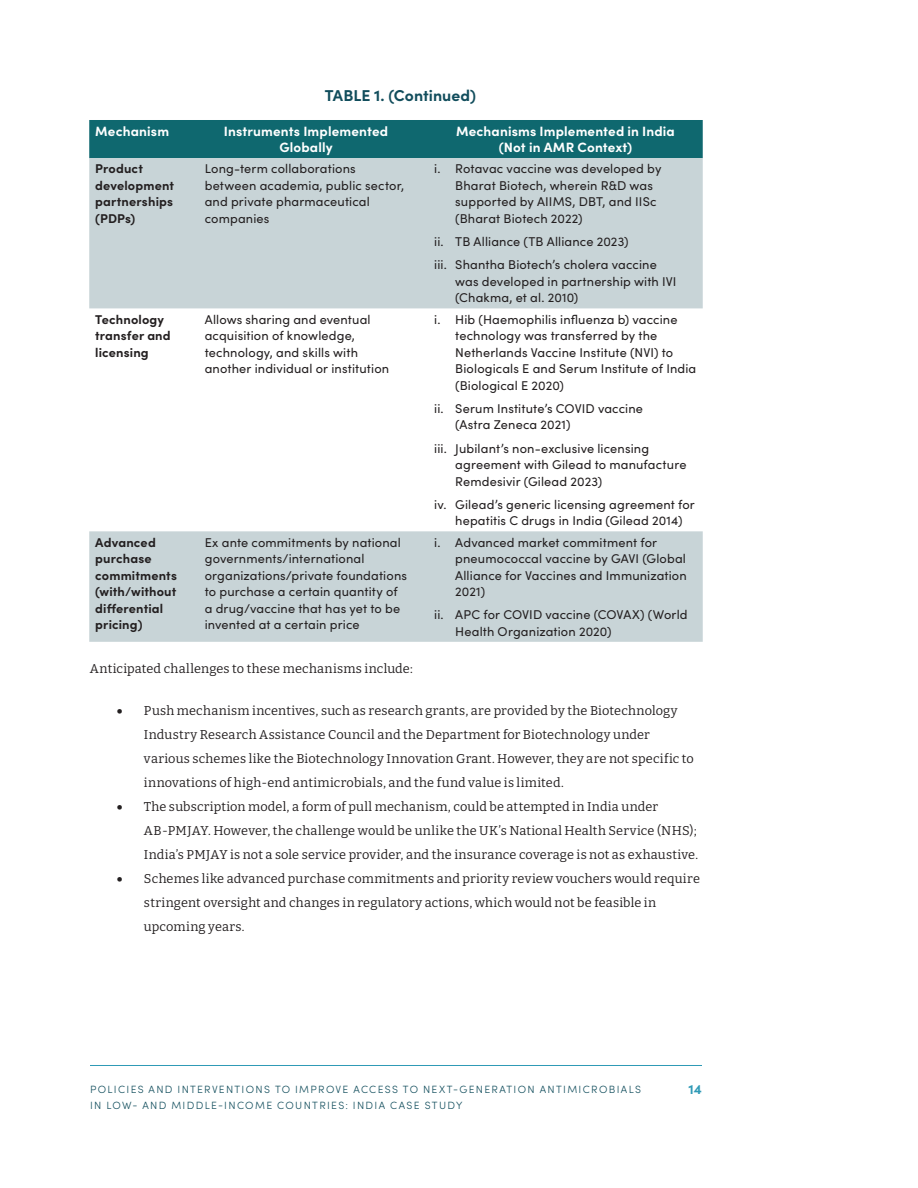
<style>
.page{position:relative;width:918px;height:1188px;background:#fff}
.page>*{position:absolute;margin:0;border:0;box-sizing:border-box;transform-origin:0 0}
._02_FIG_TABLE_title{font:700 15.75px "Sofia Pro";letter-spacing:.005em;color:#114d5c}
._02_Table_column_hea{font:700 13.5px/16.5px "Sofia Pro";letter-spacing:.01em;color:#fff;text-align:center}
.t1{font:700 13.5px "Sofia Pro";color:#2f9ab6}
._02_Table_text{font:12.75px/16.5px "Sofia Pro";letter-spacing:.01em;color:#231f20}
._01_Body_text{font:12.75px/24px "Bitter";letter-spacing:.015em;color:#231f20}
._02_Table_text-2{font:700 12.75px/16.5px "Sofia Pro";letter-spacing:.01em;color:#231f20}
.t2{font:300 10.5px/16.5px "Sofia Pro";letter-spacing:.125em;color:#114d5c}
</style>
<div class="page">
<hr style="left:90px;top:1065px;width:612px;height:1px;background:#2f9ab6">
<div style="left:89px;top:120px;width:614px;height:38px;background:#0f686f"></div>
<svg style="left:89px;top:158px;width:614px;height:484px;fill:#c8d4d7"></svg>
<p class="_02_FIG_TABLE_title" style="left:325px;top:84px;width:153px">TABLE 1. (Continued)</p>
<p class="_02_Table_column_hea" style="left:95px;top:122px;width:75px">Mechanism</p>
<p class="_02_Table_column_hea" style="left:224px;top:122px;width:166px">Instruments Implemented<br>Globally</p>
<p class="_02_Table_column_hea" style="left:456px;top:122px;width:220px">Mechanisms Implemented in India (Not in AMR Context)</p>
<p class="_02_Table_text-2" style="left:95px;top:160px;width:80px">Product development partnerships (PDPs)</p>
<p class="_02_Table_text" style="left:205px;top:160px;width:201px">Long-term collaborations between academia, public sector, and private pharmaceutical companies</p>
<p class="_02_Table_text" style="left:455px;top:160px;width:208px;text-indent:-21px">i. Rotavac vaccine was developed by<br>Bharat Biotech, wherein R&amp;D was supported by AIIMS, DBT, and IISc (Bharat Biotech 2022)</p>
<p class="_02_Table_text" style="left:434px;top:233px;width:196px">ii. TB Alliance (TB Alliance 2023)</p>
<p class="_02_Table_text" style="left:455px;top:256px;width:223px;text-indent:-21px">iii. Shantha Biotech’s cholera vaccine was developed in partnership with IVI (Chakma, et al. 2010)</p>
<p class="_02_Table_text-2" style="left:95px;top:310px;width:77px">Technology transfer and licensing</p>
<p class="_02_Table_text" style="left:205px;top:310px;width:186px">Allows sharing and eventual acquisition of knowledge, technology, and skills with another individual or institution</p>
<p class="_02_Table_text" style="left:455px;top:310px;width:243px;text-indent:-21px">i. Hib (Haemophilis influenza b) vaccine technology was transferred by the Netherlands Vaccine Institute (NVI) to Biologicals E and Serum Institute of India (Biological E 2020)</p>
<p class="_02_Table_text" style="left:455px;top:399px;width:189px;text-indent:-21px">ii. Serum Institute’s COVID vaccine (Astra Zeneca 2021)</p>
<p class="_02_Table_text" style="left:455px;top:439px;width:233px;text-indent:-21px">iii. Jubilant’s non-exclusive licensing agreement with Gilead to manufacture<br>Remdesivir (Gilead 2023)</p>
<p class="_02_Table_text" style="left:455px;top:495px;width:241px;text-indent:-21px">iv. Gilead’s generic licensing agreement for hepatitis C drugs in India (Gilead 2014)</p>
<p class="_02_Table_text-2" style="left:95px;top:533px;width:83px">Advanced purchase commitments (with/without differential pricing)</p>
<p class="_02_Table_text" style="left:205px;top:533px;width:204px">Ex ante commitments by national governments/international organizations/private foundations to purchase a certain quantity of a drug/vaccine that has yet to be invented at a certain price</p>
<p class="_02_Table_text" style="left:455px;top:533px;width:233px;text-indent:-21px">i. Advanced market commitment for pneumococcal vaccine by GAVI (Global<br>Alliance for Vaccines and Immunization<br>2021)</p>
<p class="_02_Table_text" style="left:455px;top:606px;width:234px;text-indent:-21px">ii. APC for COVID vaccine (COVAX) (World<br>Health Organization 2020)</p>
<p class="_01_Body_text" style="left:90px;top:656px;width:324px">Anticipated challenges to these mechanisms include:</p>
<p class="_01_Body_text" style="left:144px;top:698px;width:551px;text-indent:-27px">• Push mechanism incentives, such as research grants, are provided by the Biotechnology Industry Research Assistance Council and the Department for Biotechnology under various schemes like the Biotechnology Innovation Grant. However, they are not specific to innovations of high-end antimicrobials, and the fund value is limited.</p>
<p class="_01_Body_text" style="left:144px;top:794px;width:556px;text-indent:-27px">• The subscription model, a form of pull mechanism, could be attempted in India under<br>AB-PMJAY. However, the challenge would be unlike the UK’s National Health Service (NHS);<br>India’s PMJAY is not a sole service provider, and the insurance coverage is not as exhaustive.</p>
<p class="_01_Body_text" style="left:144px;top:866px;width:557px;text-indent:-27px">• Schemes like advanced purchase commitments and priority review vouchers would require stringent oversight and changes in regulatory actions, which would not be feasible in upcoming years.</p>
<p class="t2" style="left:90px;top:1080px;width:552px">POLICIES AND INTERVENTIONS TO IMPROVE ACCESS TO NEXT-GENERATION ANTIMICROBIALS<br>IN LOW- AND MIDDLE-INCOME COUNTRIES: INDIA CASE STUDY</p>
<p class="t1" style="left:689px;top:1079px;width:15px">14</p>
</div>
